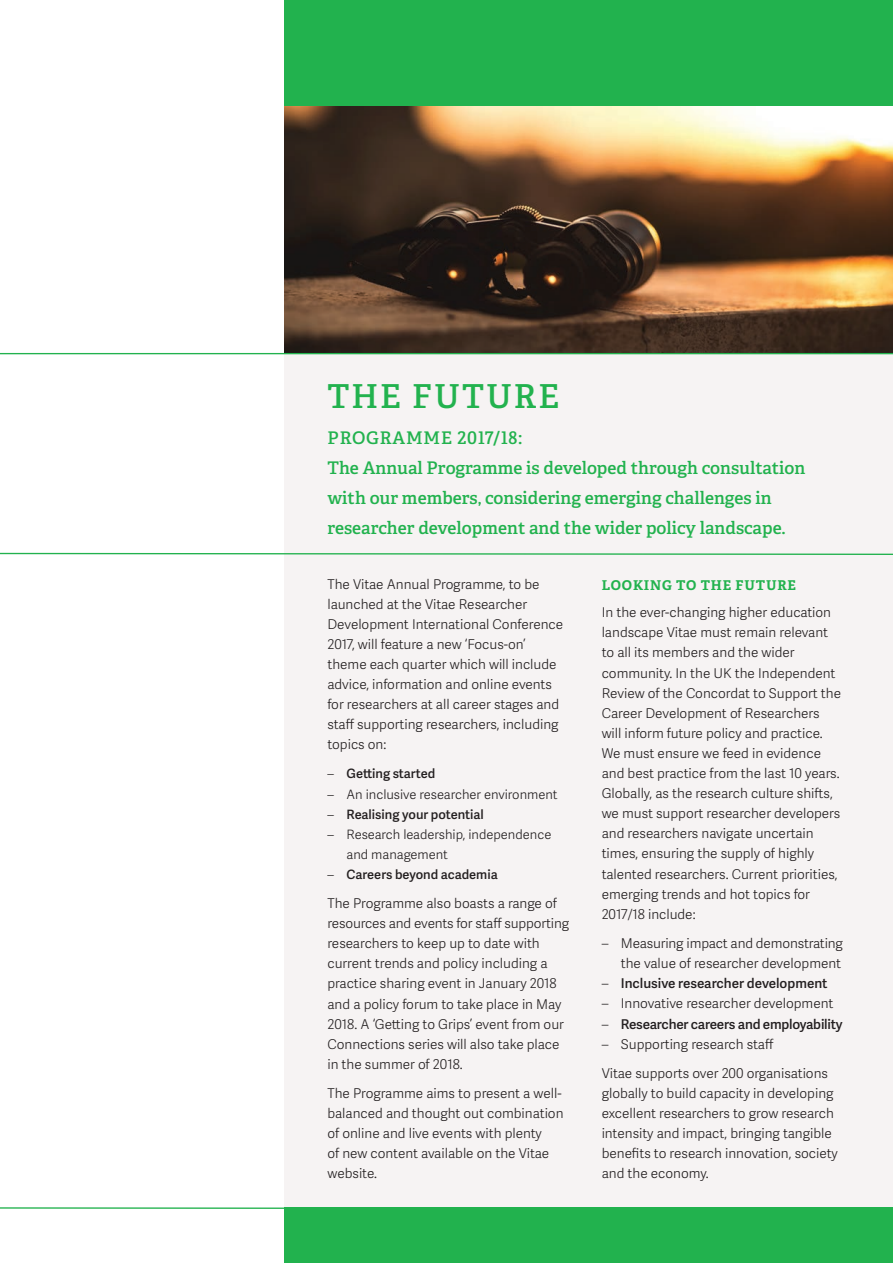
<style>
.page{position:relative;width:893px;height:1263px;background:#fff}
.page>*{position:absolute;margin:0;border:0;box-sizing:border-box;transform-origin:0 0}
.t1{font:600 33px "Adelle";letter-spacing:.06em;color:#22b24e}
.t2{font:600 17.4px/30px "Adelle";color:#22b24e}
.t3{font:600 17.4px "Adelle";letter-spacing:.05em;color:#22b24e}
.t4{font:300 13.5px/20.1px "Adelle Sans";color:#231f20}
.t5{font:600 13.5px "Adelle Sans";letter-spacing:-.015em;color:#231f20}
.t6{font:700 13.5px "Adelle";letter-spacing:.06em;color:#22b24e}
.t7{font:300 12.9px "Adelle Sans";color:#231f20}
.t8{font:600 12.9px "Adelle Sans";color:#231f20}
.s1{font-weight:300}
</style>
<div class="page">
<div style="left:285px;top:353px;width:608px;height:855px;background:#f6f3f3"></div>
<div style="left:285px;top:0;width:608px;height:106px;background:#22b24e"></div>
<img style="left:285px;top:106px;width:608px;height:247px">
<svg style="left:0;top:552px;width:893px;height:4px"></svg>
<div style="left:285px;top:1208px;width:608px;height:55px;background:#22b24e"></div>
<svg style="left:0;top:1206px;width:893px;height:4px"></svg>
<hr style="left:0;top:353px;width:893px;height:1px;background:#22b24e">
<p class="t1" style="left:327px;top:375px;width:233px">THE FUTURE</p>
<p class="t3" style="left:327px;top:427px;width:197px">PROGRAMME 2017/18:</p>
<p class="t2" style="left:327px;top:453px;width:479px">The Annual Programme is developed through consultation with our members, considering emerging challenges in</p>
<p class="t2" style="left:327px;top:513px;width:460px">researcher development and the wider policy landscape.</p>
<p class="t4" style="left:327px;top:573px;width:214px">The Vitae Annual Programme, to be launched at the Vitae Researcher</p>
<p class="t4" style="left:327px;top:613px;width:237px">Development International Conference 2017, will feature a new ‘Focus-on’ theme each quarter which will include advice, information and online events for researchers at all career stages and staff supporting researchers, including topics on:</p>
<p class="t8" style="left:327px;top:764px;width:109px"><span class="s1">–</span> Getting started</p>
<p class="t7" style="left:327px;top:785px;width:232px">– An inclusive researcher environment</p>
<p class="t8" style="left:327px;top:805px;width:158px"><span class="s1">–</span> Realising your potential</p>
<p class="t7" style="left:327px;top:825px;width:225px">– Research leadership, independence</p>
<p class="t7" style="left:347px;top:845px;width:103px">and management</p>
<p class="t8" style="left:327px;top:865px;width:172px"><span class="s1">–</span> Careers beyond academia</p>
<p class="t4" style="left:327px;top:893px;width:243px">The Programme also boasts a range of resources and events for staff supporting</p>
<p class="t4" style="left:327px;top:933px;width:238px">researchers to keep up to date with current trends and policy including a practice sharing event in January 2018 and a policy forum to take place in May 2018. A ‘Getting to Grips’ event from our Connections series will also take place in the summer of 2018.</p>
<p class="t4" style="left:327px;top:1083px;width:236px">The Programme aims to present a well-</p>
<p class="t4" style="left:327px;top:1103px;width:238px">balanced and thought out combination of online and live events with plenty<br>of new content available on the Vitae website.</p>
<p class="t6" style="left:602px;top:576px;width:196px">LOOKING TO THE FUTURE</p>
<p class="t4" style="left:602px;top:602px;width:231px">In the ever-changing higher education landscape Vitae must remain relevant</p>
<p class="t4" style="left:602px;top:642px;width:241px">to all its members and the wider community. In the UK the Independent Review of the Concordat to Support the Career Development of Researchers will inform future policy and practice.<br>We must ensure we feed in evidence and best practice from the last 10 years.<br>Globally, as the research culture shifts, we must support researcher developers and researchers navigate uncertain times, ensuring the supply of highly talented researchers. Current priorities, emerging trends and hot topics for 2017/18 include:</p>
<p class="t4" style="left:602px;top:933px;width:243px">– Measuring impact and demonstrating</p>
<p class="t4" style="left:621px;top:953px;width:222px">the value of researcher development</p>
<p class="t5" style="left:602px;top:974px;width:227px"><span class="s1">–</span> Inclusive researcher development</p>
<p class="t4" style="left:602px;top:993px;width:233px">– Innovative researcher development</p>
<p class="t5" style="left:602px;top:1014px;width:242px"><span class="s1">–</span> Researcher careers and employability</p>
<p class="t4" style="left:602px;top:1033px;width:173px">– Supporting research staff</p>
<p class="t4" style="left:602px;top:1062px;width:238px">Vitae supports over 200 organisations globally to build capacity in developing excellent researchers to grow research intensity and impact, bringing tangible benefits to research innovation, society and the economy.</p>
</div>
